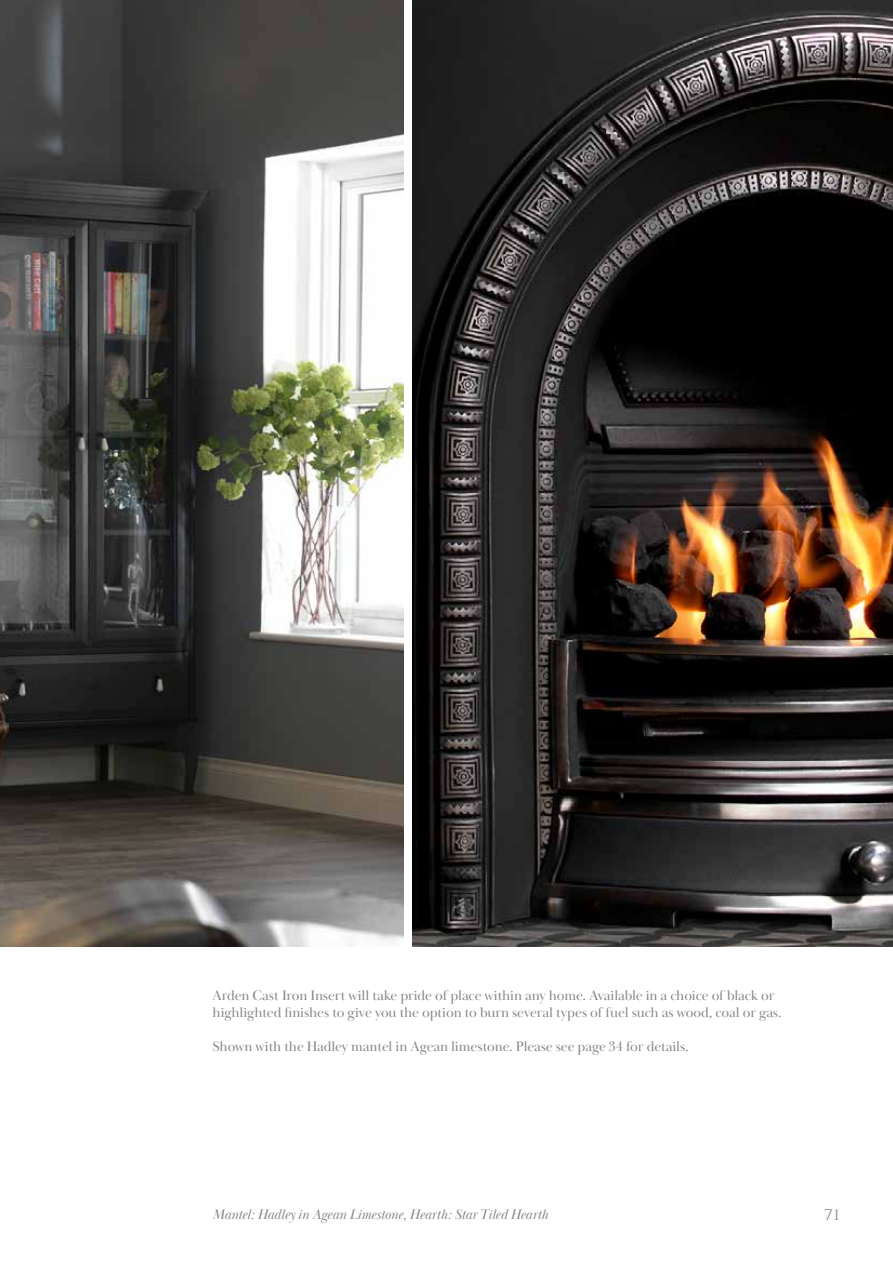
<style>
.page{position:relative;width:893px;height:1263px;background:#fff}
.page>*{position:absolute;margin:0;border:0;box-sizing:border-box;transform-origin:0 0}
.t1{font:300 15px "Perpetua Titling";color:#878787}
.t2{font:14.25px/17.1px "Baskerville Display PT";letter-spacing:-.01em;color:#878787}
.t3{font:italic 14.25px "Baskerville Display PT";letter-spacing:-.01em;color:#878787}
</style>
<div class="page">
<img style="left:0;top:0;width:404px;height:946px">
<svg style="left:412px;top:0;width:481px;height:946px;background:#2e2926"></svg>
<p class="t2" style="left:213px;top:987px;width:571px">Arden Cast Iron Insert will take pride of place within any home. Available in a choice of black or highlighted finishes to give you the option to burn several types of fuel such as wood, coal or gas.</p>
<p class="t2" style="left:213px;top:1038px;width:478px">Shown with the Hadley mantel in Agean limestone. Please see page 34 for details.</p>
<p class="t3" style="left:213px;top:1206px;width:337px">Mantel: Hadley in Agean Limestone, Hearth: Star Tiled Hearth</p>
<p class="t1" style="left:824px;top:1205px;width:16px">71</p>
</div>
